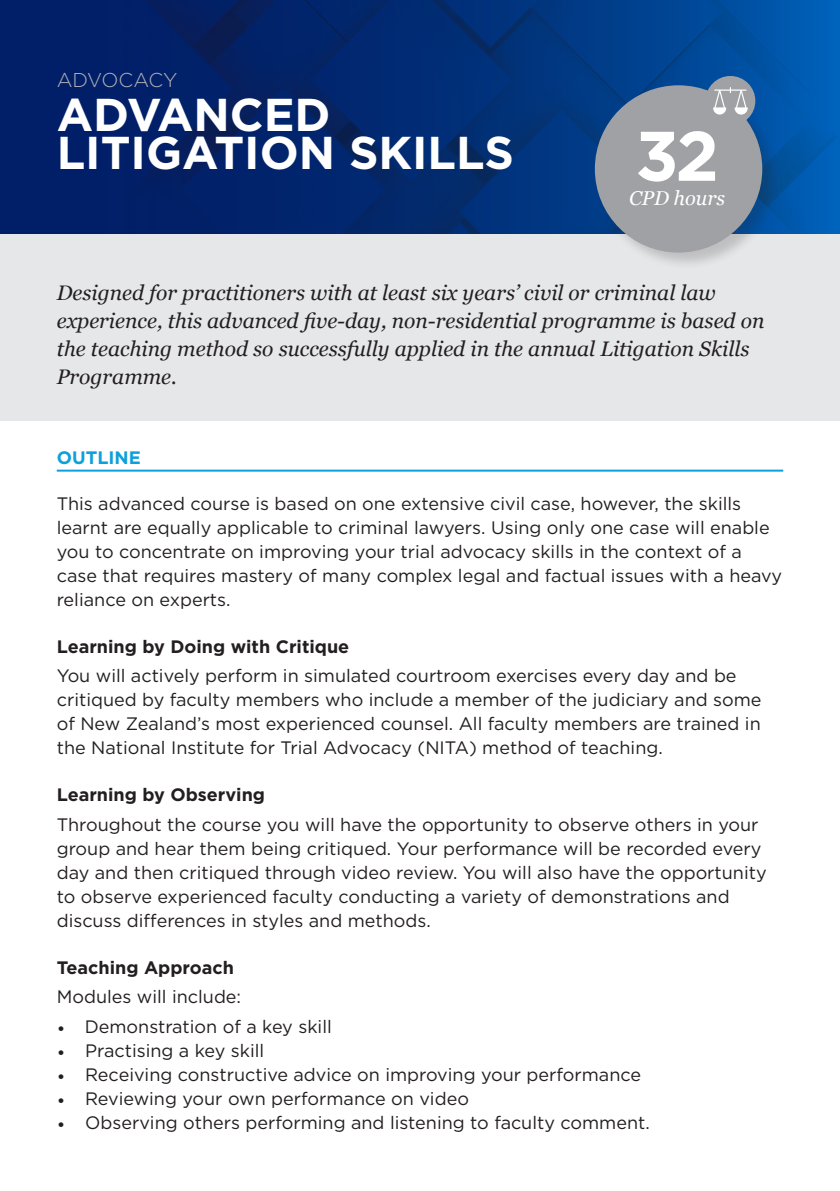
<style>
.page{position:relative;width:840px;height:1191px;background:#fff}
.page>*{position:absolute;margin:0;border:0;box-sizing:border-box;transform-origin:0 0}
.t1{font:700 70px "Gotham";color:#fff}
.t2{font:700 46px/38px "Gotham";color:#fff}
.t3{font:italic 21px/28px "Georgia";color:#231f20}
.t4{font:300 20px "Gotham";letter-spacing:-.01em;color:#b1b2b6}
.t5{font:italic 20px "Georgia";color:#fff}
.Inside__Text_end{font:18px/24px "Gotham";color:#231f20}
.Body_Copy{font:18px/24px "Gotham";color:#231f20}
.Programme__Text_bull{font:18px "Gotham";color:#231f20}
.Inside__Head_Level_3{font:700 18px "Gotham";color:#231f20}
.Inside__Text{font:18px "Gotham";color:#231f20}
.t6{font:700 18px "Gotham";color:#0ca0dc}
</style>
<div class="page">
<div style="left:0;top:0;width:839px;height:235px;background:#011f68"></div>
<img style="left:150px;top:0;width:689px;height:234px">
<div style="left:0;top:234px;width:839px;height:186px;background:#e6e7e9"></div>
<hr style="left:57px;top:469px;width:725px;height:2px;background:#0ca0dc">
<div style="left:594px;top:85px;width:185px;height:185px;background:#231f20;opacity:.2"></div>
<div style="left:594px;top:85px;width:167px;height:168px;background:#a0a1a5;border-radius:50%"></div>
<div style="left:705px;top:76px;width:49px;height:50px;background:#a0a1a5;border-radius:50%"></div>
<svg style="left:713px;top:87px;width:34px;height:28px"></svg>
<p class="t4" style="left:57px;top:67px;width:122px">ADVOCACY</p>
<p class="t2" style="left:57px;top:95px;width:458px">ADVANCED<br>LITIGATION SKILLS</p>
<p class="t1" style="left:635px;top:110px;width:85px">32</p>
<p class="t5" style="left:628px;top:185px;width:98px">CPD hours</p>
<p class="t3" style="left:57px;top:279px;width:708px">Designed for practitioners with at least six years’ civil or criminal law experience, this advanced five-day, non-residential programme is based on the teaching method so successfully applied in the annual Litigation Skills Programme.</p>
<p class="t6" style="left:57px;top:445px;width:86px">OUTLINE</p>
<p class="Body_Copy" style="left:57px;top:491px;width:726px">This advanced course is based on one extensive civil case, however, the skills learnt are equally applicable to criminal lawyers. Using only one case will enable you to concentrate on improving your trial advocacy skills in the context of a case that requires mastery of many complex legal and factual issues with a heavy reliance on experts.</p>
<p class="Inside__Head_Level_3" style="left:57px;top:634px;width:294px">Learning by Doing with Critique</p>
<p class="Inside__Text_end" style="left:57px;top:663px;width:705px">You will actively perform in simulated courtroom exercises every day and be critiqued by faculty members who include a member of the judiciary and some of New Zealand’s most experienced counsel. All faculty members are trained in the National Institute for Trial Advocacy (NITA) method of teaching.</p>
<p class="Inside__Head_Level_3" style="left:57px;top:783px;width:210px">Learning by Observing</p>
<p class="Inside__Text_end" style="left:57px;top:812px;width:711px">Throughout the course you will have the opportunity to observe others in your group and hear them being critiqued. Your performance will be recorded every day and then critiqued through video review. You will also have the opportunity to observe experienced faculty conducting a variety of demonstrations and discuss differences in styles and methods.</p>
<p class="Inside__Head_Level_3" style="left:57px;top:955px;width:179px">Teaching Approach</p>
<p class="Inside__Text" style="left:57px;top:985px;width:186px">Modules will include:</p>
<p class="Inside__Text" style="left:57px;top:1015px;width:276px">• Demonstration of a key skill</p>
<p class="Programme__Text_bull" style="left:57px;top:1039px;width:209px">• Practising a key skill</p>
<p class="Programme__Text_bull" style="left:57px;top:1063px;width:585px">• Receiving constructive advice on improving your performance</p>
<p class="Programme__Text_bull" style="left:57px;top:1087px;width:413px">• Reviewing your own performance on video</p>
<p class="Programme__Text_bull" style="left:57px;top:1111px;width:594px">• Observing others performing and listening to faculty comment.</p>
</div>
